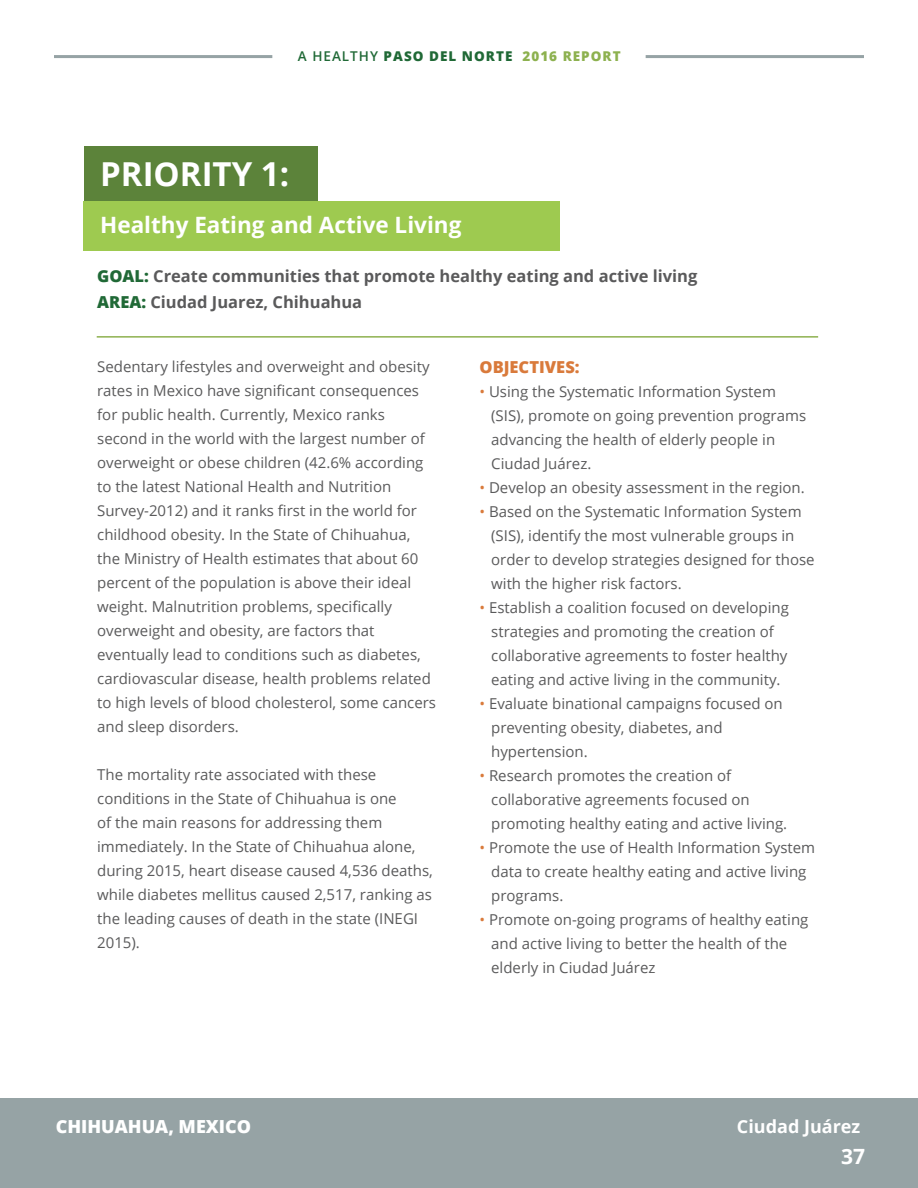
<style>
.page{position:relative;width:918px;height:1188px;background:#fff}
.page>*{position:absolute;margin:0;border:0;box-sizing:border-box;transform-origin:0 0}
.t1{font:700 33px "Open Sans";color:#fff}
.t2{font:700 22.5px "Open Sans";color:#fff}
.t3{font:700 21px "Open Sans";color:#fff}
.t4{font:800 18px "Open Sans";color:#fff}
.t5{font:700 18px "Open Sans";color:#fff}
.t6{font:700 16.5px/25.5px "Open Sans";color:#5a5a5b}
.t7{font:800 16.5px "Open Sans";color:#d97a3b}
.t8{font:15px/24px "Open Sans";color:#5a5a5b}
.t9{font:800 13.5px "Open Sans";letter-spacing:.075em;color:#206936}
.s1{font-weight:600}
.s2{color:#8db14f}
.s3{font-weight:800;color:#206936}
.s4{color:#d97a3b}
</style>
<div class="page">
<hr style="left:0;top:1098px;width:4px;height:90px;background:#96a3a5">
<div style="left:2px;top:1098px;width:916px;height:90px;background:#96a3a5"></div>
<hr style="left:54px;top:55px;width:218px;height:3px;background:#96a3a5">
<hr style="left:646px;top:55px;width:218px;height:3px;background:#96a3a5">
<div style="left:84px;top:147px;width:234px;height:55px;background:#5c833a"></div>
<div style="left:84px;top:202px;width:476px;height:49px;background:#9eca50"></div>
<hr style="left:97px;top:336px;width:721px;height:2px;background:#8db14f">
<p class="t9" style="left:298px;top:46px;width:324px"><span class="s1">A HEALTHY</span> PASO DEL NORTE <span class="s2">2016 REPORT</span></p>
<h1 class="t1" style="left:100px;top:151px;width:190px">PRIORITY 1:</h1>
<h2 class="t2" style="left:100px;top:209px;width:363px">Healthy Eating and Active Living</h2>
<p class="t6" style="left:97px;top:263px;width:602px"><span class="s3">GOAL:</span> Create communities that promote healthy eating and active living<br><span class="s3">AREA:</span> Ciudad Juarez, Chihuahua</p>
<p class="t8" style="left:97px;top:354px;width:340px">Sedentary lifestyles and overweight and obesity rates in Mexico have significant consequences for public health. Currently, Mexico ranks second in the world with the largest number of overweight or obese children (42.6% according to the latest National Health and Nutrition Survey-2012) and it ranks first in the world for childhood obesity. In the State of Chihuahua, the Ministry of Health estimates that about 60 percent of the population is above their ideal weight. Malnutrition problems, specifically overweight and obesity, are factors that eventually lead to conditions such as diabetes, cardiovascular disease, health problems related to high levels of blood cholesterol, some cancers and sleep disorders.</p>
<p class="t8" style="left:97px;top:762px;width:337px">The mortality rate associated with these conditions in the State of Chihuahua is one<br>of the main reasons for addressing them immediately. In the State of Chihuahua alone, during 2015, heart disease caused 4,536 deaths, while diabetes mellitus caused 2,517, ranking as the leading causes of death in the state (INEGI 2015).</p>
<p class="t7" style="left:480px;top:355px;width:102px">OBJECTIVES:</p>
<p class="t8" style="left:491px;top:380px;width:316px;text-indent:-12px"><span class="s4">•</span> Using the Systematic Information System (SIS), promote on going prevention programs advancing the health of elderly people in Ciudad Juárez.</p>
<p class="t8" style="left:480px;top:476px;width:327px"><span class="s4">•</span> Develop an obesity assessment in the region.</p>
<p class="t8" style="left:491px;top:500px;width:325px;text-indent:-12px"><span class="s4">•</span> Based on the Systematic Information System (SIS), identify the most vulnerable groups in order to develop strategies designed for those with the higher risk factors.</p>
<p class="t8" style="left:491px;top:596px;width:299px;text-indent:-12px"><span class="s4">•</span> Establish a coalition focused on developing strategies and promoting the creation of collaborative agreements to foster healthy eating and active living in the community.</p>
<p class="t8" style="left:491px;top:692px;width:293px;text-indent:-12px"><span class="s4">•</span> Evaluate binational campaigns focused on preventing obesity, diabetes, and hypertension.</p>
<p class="t8" style="left:491px;top:764px;width:298px;text-indent:-12px"><span class="s4">•</span> Research promotes the creation of collaborative agreements focused on promoting healthy eating and active living.</p>
<p class="t8" style="left:491px;top:836px;width:326px;text-indent:-12px"><span class="s4">•</span> Promote the use of Health Information System data to create healthy eating and active living programs.</p>
<p class="t8" style="left:491px;top:908px;width:319px;text-indent:-12px"><span class="s4">•</span> Promote on-going programs of healthy eating and active living to better the health of the elderly in Ciudad Juárez</p>
<p class="t4" style="left:56px;top:1113px;width:197px">CHIHUAHUA, MEXICO</p>
<p class="t5" style="left:737px;top:1114px;width:125px">Ciudad Juárez</p>
<h3 class="t3" style="left:841px;top:1141px;width:25px">37</h3>
</div>
